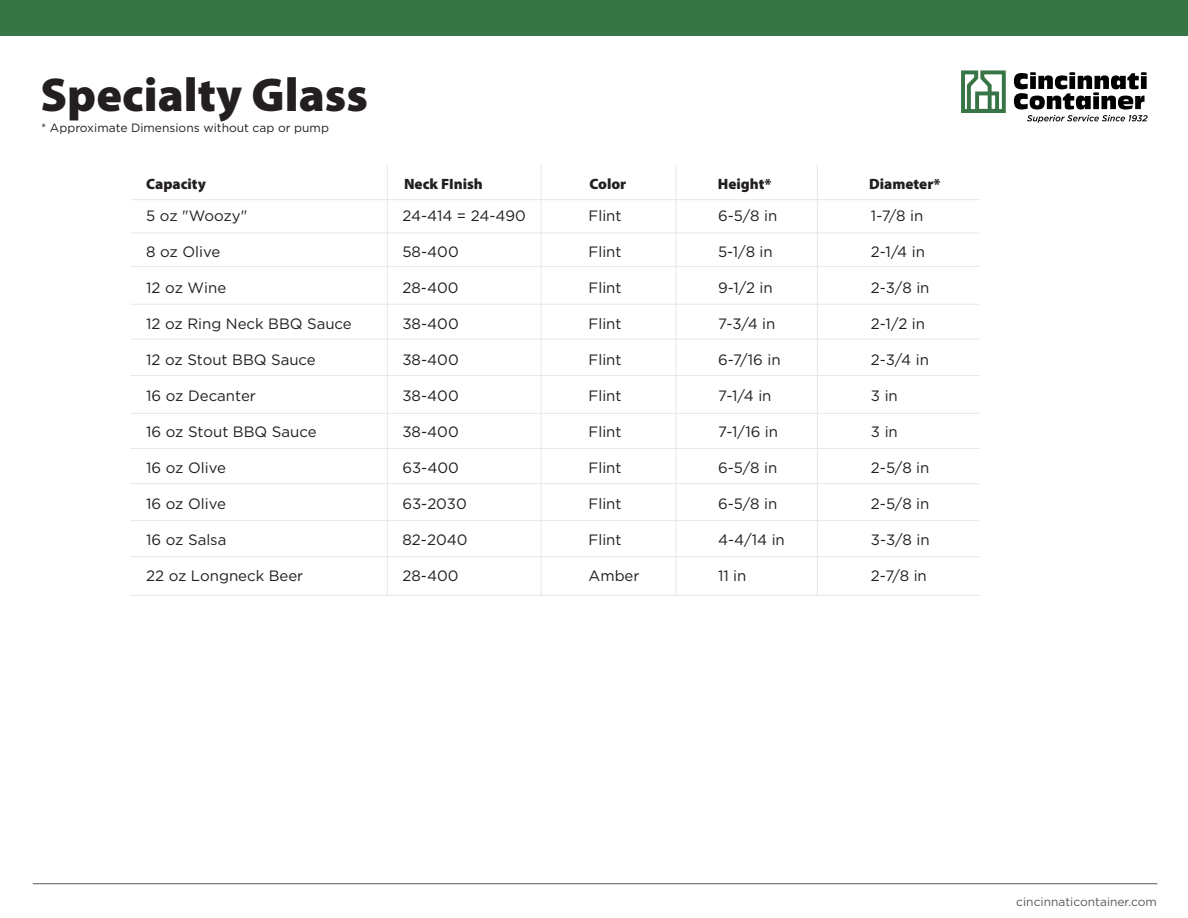
<style>
.page{position:relative;width:1188px;height:918px;background:#fff}
.page>*{position:absolute;margin:0;border:0;box-sizing:border-box;transform-origin:0 0}
.t1{font:900 47.7px "Myriad Pro";color:#231f20}
.t2{font:15px "Gotham";color:#231f20}
.t3{font:900 15px "Myriad Pro";color:#231f20}
.t4{font:12px "Gotham";color:#231f20}
.t5{font:12px "Gotham";color:#58595b}
</style>
<div class="page">
<svg style="left:1014px;top:72px;width:134px;height:51px"></svg>
<svg style="left:961px;top:70px;width:45px;height:43px"></svg>
<div style="left:975px;top:92px;width:24px;height:21px;border:4px solid #377546"></div>
<div style="left:0;top:0;width:1188px;height:36px;background:#377546"></div>
<hr style="left:33px;top:883px;width:1124px;height:1px;background:#58595b">
<hr style="left:130px;top:199px;width:850px;height:1px;background:#e6e7e8">
<hr style="left:130px;top:233px;width:850px;height:1px;background:#e6e7e8">
<hr style="left:130px;top:266px;width:850px;height:1px;background:#e6e7e8">
<hr style="left:130px;top:304px;width:850px;height:1px;background:#e6e7e8">
<hr style="left:130px;top:339px;width:850px;height:1px;background:#e6e7e8">
<hr style="left:130px;top:375px;width:850px;height:1px;background:#e6e7e8">
<hr style="left:130px;top:413px;width:850px;height:1px;background:#e6e7e8">
<hr style="left:130px;top:448px;width:850px;height:1px;background:#e6e7e8">
<hr style="left:130px;top:483px;width:850px;height:1px;background:#e6e7e8">
<hr style="left:130px;top:520px;width:850px;height:1px;background:#e6e7e8">
<hr style="left:130px;top:556px;width:850px;height:1px;background:#e6e7e8">
<hr style="left:130px;top:595px;width:850px;height:1px;background:#e6e7e8">
<hr style="left:387px;top:165px;width:1px;height:430px;background:#e6e7e8">
<hr style="left:541px;top:165px;width:1px;height:430px;background:#e6e7e8">
<hr style="left:676px;top:165px;width:1px;height:430px;background:#e6e7e8">
<hr style="left:817px;top:165px;width:1px;height:430px;background:#e6e7e8">
<h1 class="t1" style="left:41px;top:63px;width:329px">Specialty Glass</h1>
<p class="t4" style="left:41px;top:120px;width:289px">* Approximate Dimensions without cap or pump</p>
<p class="t3" style="left:146px;top:174px;width:61px">Capacity</p>
<p class="t3" style="left:404px;top:174px;width:80px">Neck FInish</p>
<p class="t3" style="left:718px;top:174px;width:55px">Height*</p>
<p class="t3" style="left:869px;top:174px;width:73px">Diameter*</p>
<p class="t2" style="left:402px;top:206px;width:125px">24-414 = 24-490</p>
<p class="t2" style="left:402px;top:242px;width:58px">58-400</p>
<p class="t2" style="left:402px;top:278px;width:58px">28-400</p>
<p class="t2" style="left:402px;top:314px;width:58px">38-400</p>
<p class="t2" style="left:402px;top:350px;width:58px">38-400</p>
<p class="t2" style="left:402px;top:386px;width:58px">38-400</p>
<p class="t2" style="left:402px;top:422px;width:58px">38-400</p>
<p class="t2" style="left:402px;top:458px;width:58px">63-400</p>
<p class="t2" style="left:402px;top:494px;width:66px">63-2030</p>
<p class="t2" style="left:402px;top:530px;width:67px">82-2040</p>
<p class="t2" style="left:402px;top:566px;width:58px">28-400</p>
<p class="t3" style="left:589px;top:174px;width:38px">Color</p>
<p class="t2" style="left:718px;top:206px;width:61px">6-5/8 in</p>
<p class="t2" style="left:718px;top:242px;width:56px">5-1/8 in</p>
<p class="t2" style="left:718px;top:278px;width:56px">9-1/2 in</p>
<p class="t2" style="left:718px;top:314px;width:59px">7-3/4 in</p>
<p class="t2" style="left:718px;top:350px;width:64px">6-7/16 in</p>
<p class="t2" style="left:718px;top:386px;width:55px">7-1/4 in</p>
<p class="t2" style="left:718px;top:422px;width:62px">7-1/16 in</p>
<p class="t2" style="left:718px;top:458px;width:61px">6-5/8 in</p>
<p class="t2" style="left:718px;top:494px;width:61px">6-5/8 in</p>
<p class="t2" style="left:718px;top:530px;width:68px">4-4/14 in</p>
<p class="t2" style="left:718px;top:566px;width:30px">11 in</p>
<p class="t2" style="left:871px;top:206px;width:54px">1-7/8 in</p>
<p class="t2" style="left:871px;top:242px;width:55px">2-1/4 in</p>
<p class="t2" style="left:871px;top:278px;width:60px">2-3/8 in</p>
<p class="t2" style="left:871px;top:314px;width:56px">2-1/2 in</p>
<p class="t2" style="left:871px;top:350px;width:59px">2-3/4 in</p>
<p class="t2" style="left:871px;top:386px;width:28px">3 in</p>
<p class="t2" style="left:871px;top:422px;width:28px">3 in</p>
<p class="t2" style="left:871px;top:458px;width:60px">2-5/8 in</p>
<p class="t2" style="left:871px;top:494px;width:60px">2-5/8 in</p>
<p class="t2" style="left:871px;top:530px;width:60px">3-3/8 in</p>
<p class="t2" style="left:871px;top:566px;width:57px">2-7/8 in</p>
<p class="t2" style="left:589px;top:206px;width:35px">Flint</p>
<p class="t2" style="left:589px;top:242px;width:35px">Flint</p>
<p class="t2" style="left:589px;top:278px;width:35px">Flint</p>
<p class="t2" style="left:589px;top:314px;width:35px">Flint</p>
<p class="t2" style="left:589px;top:350px;width:35px">Flint</p>
<p class="t2" style="left:589px;top:386px;width:35px">Flint</p>
<p class="t2" style="left:589px;top:422px;width:35px">Flint</p>
<p class="t2" style="left:589px;top:458px;width:35px">Flint</p>
<p class="t2" style="left:589px;top:494px;width:35px">Flint</p>
<p class="t2" style="left:589px;top:530px;width:35px">Flint</p>
<p class="t2" style="left:589px;top:566px;width:53px">Amber</p>
<p class="t2" style="left:146px;top:206px;width:103px">5 oz "Woozy"</p>
<p class="t2" style="left:146px;top:242px;width:76px">8 oz Olive</p>
<p class="t2" style="left:146px;top:278px;width:82px">12 oz Wine</p>
<p class="t2" style="left:146px;top:314px;width:207px">12 oz Ring Neck BBQ Sauce</p>
<p class="t2" style="left:146px;top:350px;width:171px">12 oz Stout BBQ Sauce</p>
<p class="t2" style="left:146px;top:386px;width:111px">16 oz Decanter</p>
<p class="t2" style="left:146px;top:422px;width:172px">16 oz Stout BBQ Sauce</p>
<p class="t2" style="left:146px;top:458px;width:81px">16 oz Olive</p>
<p class="t2" style="left:146px;top:494px;width:81px">16 oz Olive</p>
<p class="t2" style="left:146px;top:530px;width:82px">16 oz Salsa</p>
<p class="t2" style="left:146px;top:566px;width:159px">22 oz Longneck Beer</p>
<p class="t5" style="left:1016px;top:894px;width:142px">cincinnaticontainer.com</p>
</div>
